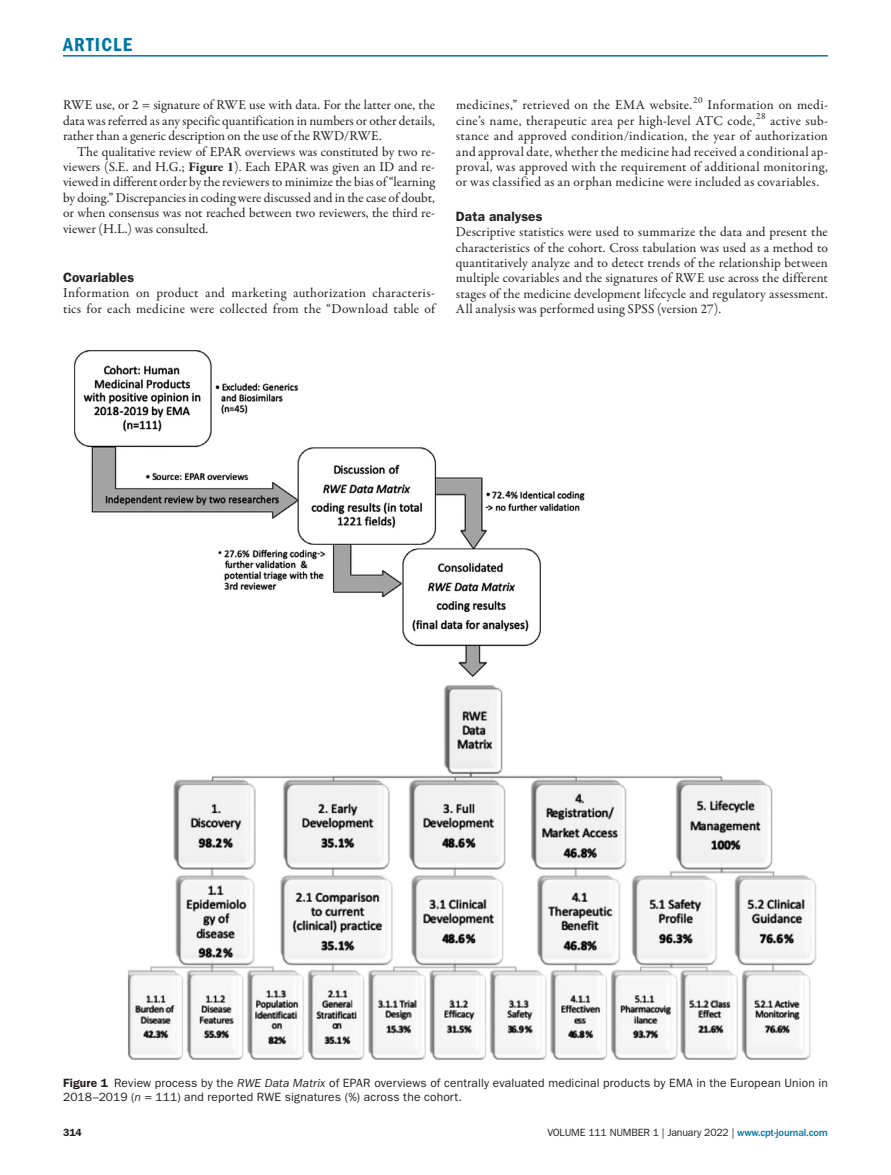
<style>
.page{position:relative;width:891px;height:1175px;background:#fff}
.page>*{position:absolute;margin:0;border:0;box-sizing:border-box;transform-origin:0 0}
.t1{font:19.5px "ITC Franklin Gothic Std Dm Cd";letter-spacing:.06em;color:#0076a3}
.t2{font:13.5px/15.5px "Garamond Premr Pro";letter-spacing:.01em;color:#231f20;text-align:justify}
.t3{font:600 13.5px "ITC Franklin Gothic Std";letter-spacing:.01em;color:#231f20}
.t4{font:12px/14.2px "ITC Franklin Gothic Std";letter-spacing:.015em;color:#231f20}
.t5{font:10.5px "ITC Franklin Gothic Std";letter-spacing:-.015em;color:#231f20}
.t6{font:600 10.5px "ITC Franklin Gothic Std";color:#231f20}
.s1{font-weight:700}
.s2{font-weight:600}
.s3{font-style:italic}
.s4{font-weight:500;color:#0076a3}
</style>
<div class="page">
<hr style="left:63px;top:55px;width:765px;height:2px;background:#0076a3">
<img style="left:74px;top:350px;width:743px;height:710px">
<h1 class="t1" style="left:63px;top:33px;width:71px">ARTICLE</h1>
<p class="t2" style="left:63px;top:98px;width:374px">RWE use, or 2 = signature of RWE use with data. For the latter one, the data was referred as any specific quantification in numbers or other details, rather than a generic description on the use of the RWD/RWE.</p>
<p class="t2" style="left:63px;top:144px;width:373px;text-indent:14px">The qualitative review of EPAR overviews was constituted by two re&shy;viewers (S.E. and H.G.; <span class="s1">Figure 1</span>). Each EPAR was given an ID and re&shy;viewed in different order by the reviewers to minimize the bias of “learning by doing.” Discrepancies in coding were discussed and in the case of doubt, or when consensus was not reached between two reviewers, the third re&shy;viewer (H.L.) was consulted.</p>
<p class="t3" style="left:63px;top:269px;width:73px">Covariables</p>
<p class="t2" style="left:63px;top:286px;width:373px">Information on product and marketing authorization characteris&shy;tics for each medicine were collected from the “Download table of</p>
<p class="t2" style="left:456px;top:98px;width:374px">medicines,” retrieved on the EMA website.<sup>20</sup> Information on medi&shy;cine’s name, therapeutic area per high-level ATC code,<sup>28</sup> active sub&shy;stance and approved condition/indication, the year of authorization and approval date, whether the medicine had received a conditional ap&shy;proval, was approved with the requirement of additional monitoring, or was classified as an orphan medicine were included as covariables.</p>
<p class="t3" style="left:456px;top:208px;width:88px">Data analyses</p>
<p class="t2" style="left:456px;top:225px;width:373px">Descriptive statistics were used to summarize the data and present the characteristics of the cohort. Cross tabulation was used as a method to quantitatively analyze and to detect trends of the relationship between multiple covariables and the signatures of RWE use across the different stages of the medicine development lifecycle and regulatory assessment.<br>All analysis was performed using SPSS (version 27).</p>
<p class="t4" style="left:63px;top:1075px;width:766px"><span class="s2">Figure 1</span> Review process by the <span class="s3">RWE Data Matrix</span> of EPAR overviews of centrally evaluated medicinal products by EMA in the European Union in<br>2018–2019 (<span class="s3">n</span> = 111) and reported RWE signatures (%) across the cohort.</p>
<p class="t6" style="left:63px;top:1125px;width:20px">314</p>
<p class="t5" style="left:547px;top:1126px;width:282px">VOLUME 111 NUMBER 1 | January 2022 | <span class="s4">www.cpt-journal.com</span></p>
</div>
